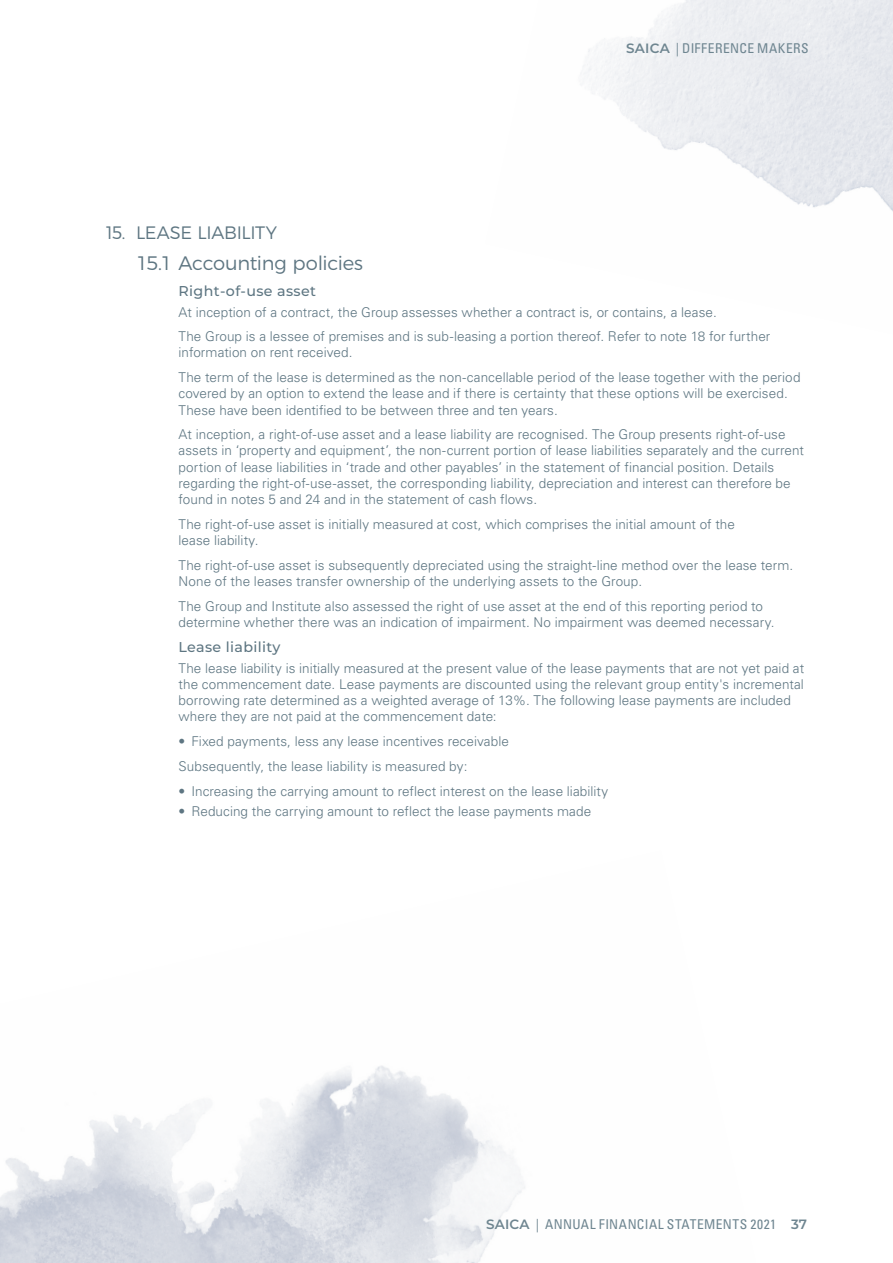
<style>
.page{position:relative;width:893px;height:1263px;background:#fff}
.page>*{position:absolute;margin:0;border:0;box-sizing:border-box;transform-origin:0 0}
.t1{font:300 19.5px "Montserrat";letter-spacing:-.015em;color:#5e7682}
.t2{font:300 18px "Montserrat";letter-spacing:-.015em;color:#5e7682}
.Heading2Fin{font:500 14.25px "Montserrat";letter-spacing:.025em;color:#5e7682}
.NotesListLevel2Para{font:300 13.5px/16.2px "Univers LT Std";letter-spacing:.005em;color:#5e7682}
.t3{font:condensed 13.5px "Univers LT Std";letter-spacing:.035em;color:#6e8590}
.s1{font-family:"Montserrat";font-weight:600;font-stretch:normal}
</style>
<div class="page">
<img style="left:0;top:1065px;width:525px;height:198px">
<p class="t3" style="left:626px;top:40px;width:184px"><span class="s1">SAICA</span> | DIFFERENCE MAKERS</p>
<p class="t2" style="left:106px;top:218px;width:172px">15. LEASE LIABILITY</p>
<p class="t1" style="left:136px;top:248px;width:228px">15.1 Accounting policies</p>
<p class="Heading2Fin" style="left:179px;top:281px;width:139px">Right-of-use asset</p>
<p class="NotesListLevel2Para" style="left:179px;top:304px;width:540px">At inception of a contract, the Group assesses whether a contract is, or contains, a lease.</p>
<p class="NotesListLevel2Para" style="left:179px;top:328px;width:593px">The Group is a lessee of premises and is sub-leasing a portion thereof. Refer to note 18 for further information on rent received.</p>
<p class="NotesListLevel2Para" style="left:179px;top:369px;width:623px">The term of the lease is determined as the non-cancellable period of the lease together with the period covered by an option to extend the lease and if there is certainty that these options will be exercised.<br>These have been identified to be between three and ten years.</p>
<p class="NotesListLevel2Para" style="left:179px;top:426px;width:627px">At inception, a right-of-use asset and a lease liability are recognised. The Group presents right-of-use assets in ‘property and equipment’, the non-current portion of lease liabilities separately and the current portion of lease liabilities in ‘trade and other payables’ in the statement of financial position. Details regarding the right-of-use-asset, the corresponding liability, depreciation and interest can therefore be found in notes 5 and 24 and in the statement of cash flows.</p>
<p class="NotesListLevel2Para" style="left:179px;top:516px;width:558px">The right-of-use asset is initially measured at cost, which comprises the initial amount of the lease liability.</p>
<p class="NotesListLevel2Para" style="left:179px;top:557px;width:616px">The right-of-use asset is subsequently depreciated using the straight-line method over the lease term.<br>None of the leases transfer ownership of the underlying assets to the Group.</p>
<p class="NotesListLevel2Para" style="left:179px;top:598px;width:597px">The Group and Institute also assessed the right of use asset at the end of this reporting period to determine whether there was an indication of impairment. No impairment was deemed necessary.</p>
<p class="Heading2Fin" style="left:179px;top:637px;width:103px">Lease liability</p>
<p class="NotesListLevel2Para" style="left:179px;top:660px;width:627px">The lease liability is initially measured at the present value of the lease payments that are not yet paid at the commencement date. Lease payments are discounted using the relevant group entity's incremental borrowing rate determined as a weighted average of 13%. The following lease payments are included where they are not paid at the commencement date:</p>
<p class="NotesListLevel2Para" style="left:179px;top:733px;width:332px">• Fixed payments, less any lease incentives receivable</p>
<p class="NotesListLevel2Para" style="left:179px;top:758px;width:290px">Subsequently, the lease liability is measured by:</p>
<p class="NotesListLevel2Para" style="left:179px;top:783px;width:431px">• Increasing the carrying amount to reflect interest on the lease liability</p>
<p class="NotesListLevel2Para" style="left:179px;top:803px;width:414px">• Reducing the carrying amount to reflect the lease payments made</p>
<p class="t3" style="left:486px;top:1215px;width:323px"><span class="s1">SAICA</span> | ANNUAL FINANCIAL STATEMENTS 2021 <span class="s1">37</span></p>
</div>
